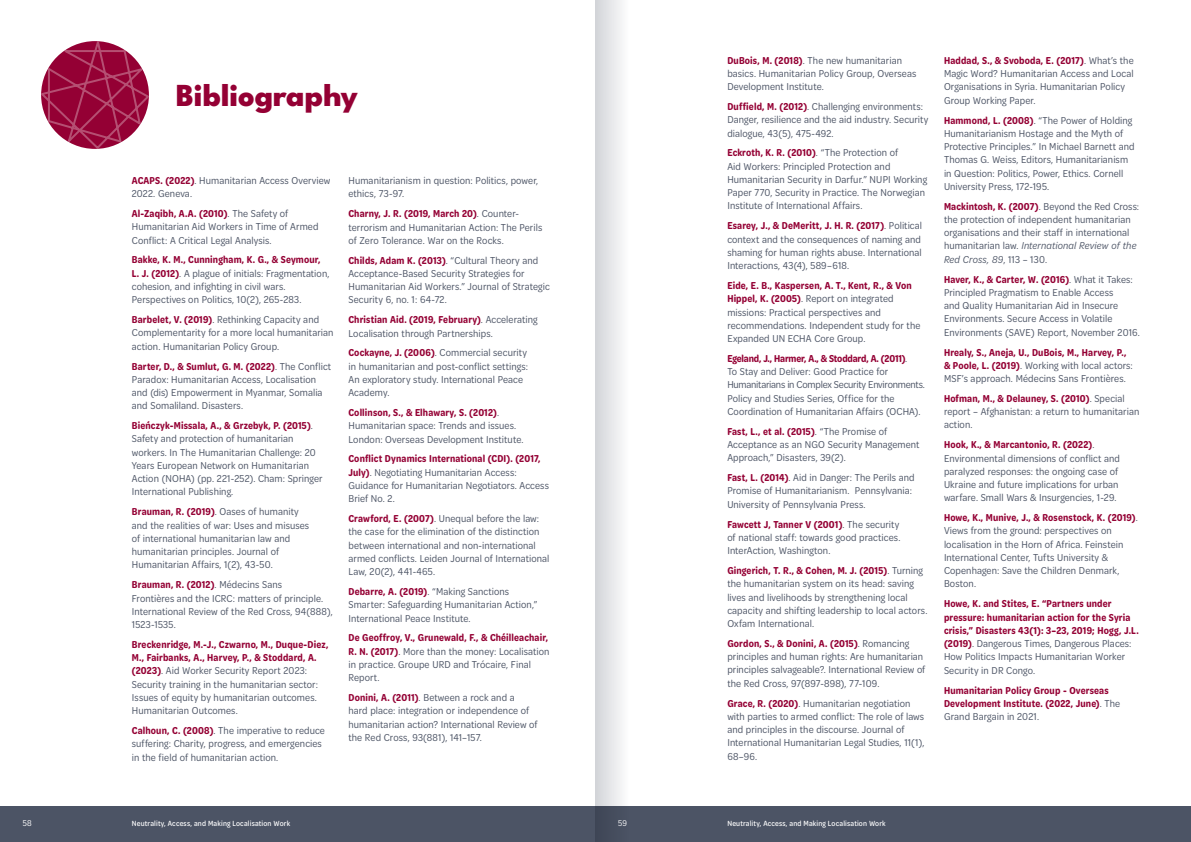
<style>
.page{position:relative;width:1191px;height:842px;background:#fff}
.page>*{position:absolute;margin:0;border:0;box-sizing:border-box;transform-origin:0 0}
.t1{font:800 32px "League Spartan";color:#940034}
.t2{font:10.8px/13.3px "Omnes Cond";letter-spacing:.005em;color:#4c5465}
.t3{font:600 10.8px/13.3px "Omnes Cond";letter-spacing:.015em;color:#940034}
.t4{font:9px "Omnes Cond";color:#fff}
.t5{font:500 8px "Omnes Cond";letter-spacing:.02em;color:#fff}
.s1{font-weight:600;color:#940034}
.s2{font-style:italic}
.s3{font-weight:400;color:#4c5465}
</style>
<div class="page">
<div style="left:585px;top:806px;width:606px;height:36px;background:#4c5465"></div>
<svg style="left:41px;top:41px;width:108px;height:108px"></svg>
<div style="left:0;top:806px;width:605px;height:36px;background:#4c5465"></div>
<svg style="left:595px;top:0;width:27px;height:842px;fill:#e2e3e6"></svg>
<h1 class="t1" style="left:176px;top:70px;width:184px">Bibliography</h1>
<p class="t2" style="left:132px;top:173px;width:200px"><span class="s1">ACAPS. (2022)</span>. Humanitarian Access Overview<br>2022. Geneva.</p>
<p class="t2" style="left:132px;top:206px;width:188px"><span class="s1">Al-Zaqibh, A.A. (2010)</span>. The Safety of<br>Humanitarian Aid Workers in Time of Armed<br>Conflict: A Critical Legal Analysis.</p>
<p class="t2" style="left:132px;top:253px;width:199px"><span class="s1">Bakke, K. M., Cunningham, K. G., &amp; Seymour, L. J. (2012)</span>. A plague of initials: Fragmentation, cohesion, and infighting in civil wars.<br>Perspectives on Politics, 10(2), 265-283.</p>
<p class="t2" style="left:132px;top:312px;width:203px"><span class="s1">Barbelet, V. (2019)</span>. Rethinking Capacity and<br>Complementarity for a more local humanitarian action. Humanitarian Policy Group.</p>
<p class="t2" style="left:132px;top:359px;width:201px"><span class="s1">Barter, D., &amp; Sumlut, G. M. (2022)</span>. The Conflict Paradox: Humanitarian Access, Localisation and (dis) Empowerment in Myanmar, Somalia and Somaliland. Disasters.</p>
<p class="t2" style="left:132px;top:418px;width:192px"><span class="s1">Bieńczyk-Missala, A., &amp; Grzebyk, P. (2015)</span>.<br>Safety and protection of humanitarian workers. In The Humanitarian Challenge: 20<br>Years European Network on Humanitarian Action (NOHA) (pp. 221-252). Cham: Springer International Publishing.</p>
<p class="t2" style="left:132px;top:505px;width:179px"><span class="s1">Brauman, R. (2019)</span>. Oases of humanity and the realities of war: Uses and misuses of international humanitarian law and humanitarian principles. Journal of Humanitarian Affairs, 1(2), 43-50.</p>
<p class="t2" style="left:132px;top:577px;width:202px"><span class="s1">Brauman, R. (2012)</span>. Médecins Sans<br>Frontières and the ICRC: matters of principle.<br>International Review of the Red Cross, 94(888), 1523-1535.</p>
<p class="t2" style="left:132px;top:637px;width:198px"><span class="s1">Breckenridge, M.-J., Czwarno, M., Duque-Diez, M., Fairbanks, A., Harvey, P., &amp; Stoddard, A. (2023)</span>. Aid Worker Security Report 2023:<br>Security training in the humanitarian sector:<br>Issues of equity by humanitarian outcomes.<br>Humanitarian Outcomes.</p>
<p class="t2" style="left:132px;top:723px;width:195px"><span class="s1">Calhoun, C. (2008)</span>. The imperative to reduce suffering: Charity, progress, and emergencies in the field of humanitarian action.</p>
<p class="t2" style="left:348px;top:173px;width:191px">Humanitarianism in question: Politics, power, ethics, 73-97.</p>
<p class="t2" style="left:348px;top:207px;width:195px"><span class="s1">Charny, J. R. (2019, March 20)</span>. Counter&shy;terrorism and Humanitarian Action: The Perils of Zero Tolerance. War on the Rocks.</p>
<p class="t2" style="left:348px;top:253px;width:203px"><span class="s1">Childs, Adam K. (2013)</span>. “Cultural Theory and Acceptance-Based Security Strategies for Humanitarian Aid Workers.” Journal of Strategic Security 6, no. 1: 64-72.</p>
<p class="t2" style="left:348px;top:313px;width:191px"><span class="s1">Christian Aid. (2019, February)</span>. Accelerating<br>Localisation through Partnerships.</p>
<p class="t2" style="left:348px;top:346px;width:181px"><span class="s1">Cockayne, J. (2006)</span>. Commercial security in humanitarian and post-conflict settings:<br>An exploratory study. International Peace Academy.</p>
<p class="t2" style="left:348px;top:405px;width:176px"><span class="s1">Collinson, S., &amp; Elhawary, S. (2012)</span>.<br>Humanitarian space: Trends and issues.<br>London: Overseas Development Institute.</p>
<p class="t2" style="left:348px;top:452px;width:202px"><span class="s1">Conflict Dynamics International (CDI). (2017, July)</span>. Negotiating Humanitarian Access:<br>Guidance for Humanitarian Negotiators. Access Brief No. 2.</p>
<p class="t2" style="left:348px;top:511px;width:202px"><span class="s1">Crawford, E. (2007)</span>. Unequal before the law: the case for the elimination of the distinction between international and non-international armed conflicts. Leiden Journal of International Law, 20(2), 441-465.</p>
<p class="t2" style="left:348px;top:584px;width:190px"><span class="s1">Debarre, A. (2019)</span>. “Making Sanctions<br>Smarter: Safeguarding Humanitarian Action,”<br>International Peace Institute.</p>
<p class="t2" style="left:348px;top:631px;width:202px"><span class="s1">De Geoffroy, V., Grunewald, F., &amp; Chéilleachair, R. N. (2017)</span>. More than the money: Localisation in practice. Groupe URD and Trócaire, Final Report.</p>
<p class="t2" style="left:348px;top:690px;width:191px"><span class="s1">Donini, A. (2011)</span>. Between a rock and a<br>hard place: integration or independence of humanitarian action? International Review of the Red Cross, 93(881), 141–157.</p>
<p class="t4" style="left:23px;top:817px;width:10px">58</p>
<p class="t5" style="left:132px;top:818px;width:160px">Neutrality, Access, and Making Localisation Work</p>
<p class="t2" style="left:727px;top:53px;width:190px"><span class="s1">DuBois, M. (2018)</span>. The new humanitarian basics. Humanitarian Policy Group, Overseas<br>Development Institute.</p>
<p class="t2" style="left:727px;top:99px;width:203px"><span class="s1">Duffield, M. (2012)</span>. Challenging environments:<br>Danger, resilience and the aid industry. Security dialogue, 43(5), 475-492.</p>
<p class="t2" style="left:727px;top:146px;width:201px"><span class="s1">Eckroth, K. R. (2010)</span>. “The Protection of<br>Aid Workers: Principled Protection and Humanitarian Security in Darfur.” NUPI Working Paper 770, Security in Practice. The Norwegian Institute of International Affairs.</p>
<p class="t2" style="left:727px;top:219px;width:196px;text-align:justify"><span class="s1">Esarey, J., &amp; DeMeritt, J. H. R. (2017)</span>. Political context and the consequences of naming and shaming for human rights abuse. International Interactions, 43(4), 589–618.</p>
<p class="t2" style="left:727px;top:278px;width:195px"><span class="s1">Eide, E. B., Kaspersen, A. T., Kent, R., &amp; Von Hippel, K. (2005)</span>. Report on integrated missions: Practical perspectives and recommendations. Independent study for the Expanded UN ECHA Core Group.</p>
<p class="t2" style="left:727px;top:351px;width:199px"><span class="s1">Egeland, J., Harmer, A., &amp; Stoddard, A. (2011)</span>.<br>To Stay and Deliver: Good Practice for Humanitarians in Complex Security Environments.<br>Policy and Studies Series, Office for the Coordination of Humanitarian Affairs (OCHA).</p>
<p class="t2" style="left:727px;top:424px;width:194px"><span class="s1">Fast, L., et al. (2015)</span>. “The Promise of<br>Acceptance as an NGO Security Management<br>Approach,” Disasters, 39(2).</p>
<p class="t2" style="left:727px;top:470px;width:189px"><span class="s1">Fast, L. (2014)</span>. Aid in Danger: The Perils and<br>Promise of Humanitarianism. Pennsylvania:<br>University of Pennsylvania Press.</p>
<p class="t2" style="left:727px;top:517px;width:175px;text-align:justify"><span class="s1">Fawcett J, Tanner V (2001)</span>. The security of national staff: towards good practices.<br>InterAction, Washington.</p>
<p class="t2" style="left:727px;top:563px;width:202px"><span class="s1">Gingerich, T. R., &amp; Cohen, M. J. (2015)</span>. Turning the humanitarian system on its head: saving lives and livelihoods by strengthening local capacity and shifting leadership to local actors.<br>Oxfam International.</p>
<p class="t2" style="left:727px;top:636px;width:199px"><span class="s1">Gordon, S., &amp; Donini, A. (2015)</span>. Romancing principles and human rights: Are humanitarian principles salvageable?. International Review of the Red Cross, 97(897-898), 77-109.</p>
<p class="t2" style="left:727px;top:696px;width:198px"><span class="s1">Grace, R. (2020)</span>. Humanitarian negotiation with parties to armed conflict: The role of laws and principles in the discourse. Journal of International Humanitarian Legal Studies, 11(1), 68–96.</p>
<p class="t2" style="left:944px;top:53px;width:191px"><span class="s1">Haddad, S., &amp; Svoboda, E. (2017)</span>. What’s the Magic Word? Humanitarian Access and Local Organisations in Syria. Humanitarian Policy Group Working Paper.</p>
<p class="t2" style="left:944px;top:113px;width:192px"><span class="s1">Hammond, L. (2008)</span>. “The Power of Holding Humanitarianism Hostage and the Myth of Protective Principles.” In Michael Barnett and Thomas G. Weiss, Editors, Humanitarianism in Question: Politics, Power, Ethics. Cornell University Press, 172-195.</p>
<p class="t2" style="left:944px;top:199px;width:197px"><span class="s1">Mackintosh, K. (2007)</span>. Beyond the Red Cross: the protection of independent humanitarian organisations and their staff in international humanitarian law. <span class="s2">International Review of the Red Cross, 89</span>, 113 – 130.</p>
<p class="t2" style="left:944px;top:272px;width:197px"><span class="s1">Haver, K., &amp; Carter, W. (2016)</span>. What it Takes:<br>Principled Pragmatism to Enable Access<br>and Quality Humanitarian Aid in Insecure Environments. Secure Access in Volatile Environments (SAVE) Report, November 2016.</p>
<p class="t2" style="left:944px;top:345px;width:190px"><span class="s1">Hrealy, S., Aneja, U., DuBois, M., Harvey, P., &amp; Poole, L. (2019)</span>. Working with local actors:<br>MSF’s approach. Médecins Sans Frontières.</p>
<p class="t2" style="left:944px;top:391px;width:197px"><span class="s1">Hofman, M., &amp; Delauney, S. (2010)</span>. Special report – Afghanistan: a return to humanitarian action.</p>
<p class="t2" style="left:944px;top:438px;width:178px"><span class="s1">Hook, K., &amp; Marcantonio, R. (2022)</span>.<br>Environmental dimensions of conflict and paralyzed responses: the ongoing case of Ukraine and future implications for urban warfare. Small Wars &amp; Insurgencies, 1-29.</p>
<p class="t2" style="left:944px;top:510px;width:195px"><span class="s1">Howe, K., Munive, J., &amp; Rosenstock, K. (2019)</span>.<br>Views from the ground: perspectives on localisation in the Horn of Africa. Feinstein International Center, Tufts University &amp; Copenhagen: Save the Children Denmark, Boston.</p>
<p class="t3" style="left:944px;top:597px;width:196px">Howe, K. and Stites, E. “Partners under pressure: humanitarian action for the Syria crisis,” Disasters 43(1): 3–23, 2019; Hogg, J.L. (2019)<span class="s3">. Dangerous Times, Dangerous Places:<br>How Politics Impacts Humanitarian Worker Security in DR Congo.</span></p>
<p class="t3" style="left:944px;top:683px;width:178px">Humanitarian Policy Group - Overseas<br>Development Institute. (2022, June)<span class="s3">. The<br>Grand Bargain in 2021.</span></p>
<p class="t4" style="left:618px;top:817px;width:10px">59</p>
<p class="t5" style="left:727px;top:818px;width:160px">Neutrality, Access, and Making Localisation Work</p>
</div>
